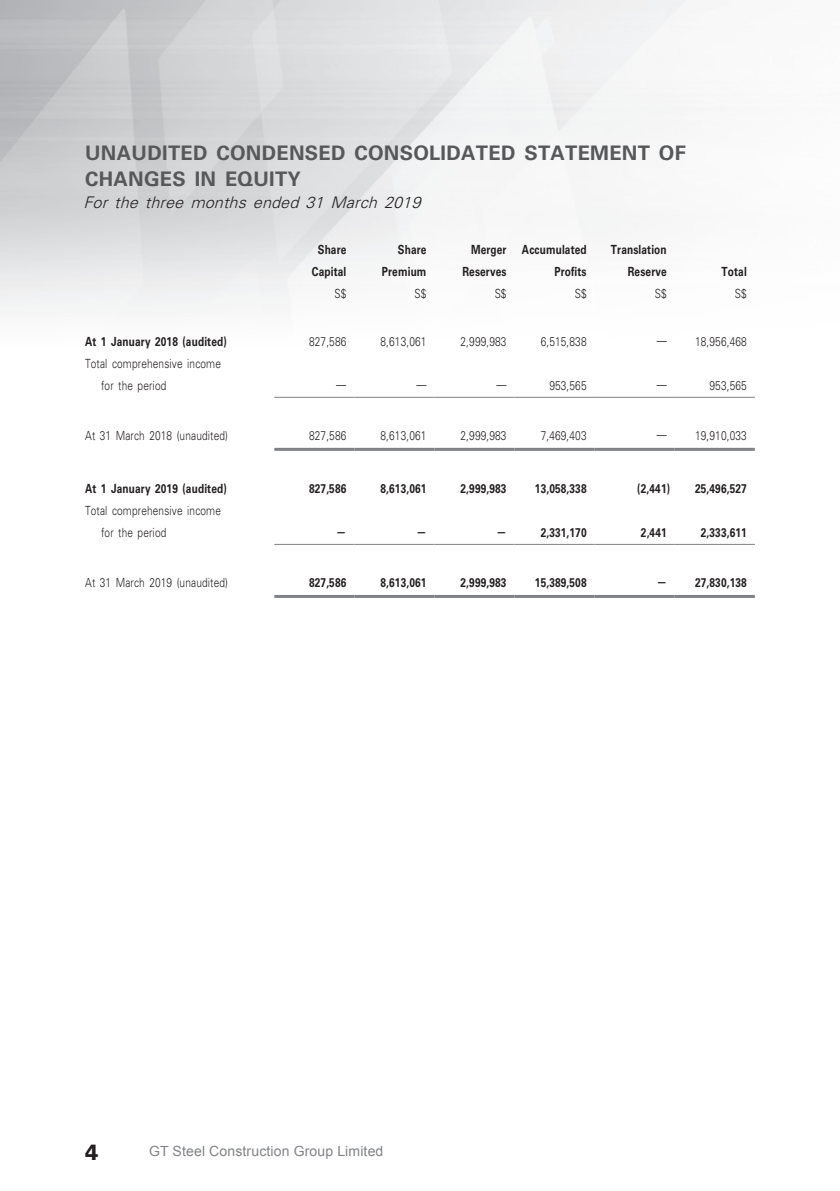
<style>
.page{position:relative;width:840px;height:1191px;background:#fff}
.page>*{position:absolute;margin:0;border:0;box-sizing:border-box;transform-origin:0 0}
.t1{font:900 22px "Univers LT Std";color:#231f20;scale:.9 1}
._03_H1{font:700 20px/26px "Univers LT Std";letter-spacing:.015em;color:#57585a}
._01_Body_Text{font:italic 300 16px "Univers LT Std";color:#231f20}
.t2{font:14px "Arial";letter-spacing:.01em;color:#808285}
._01_Body_Text-2{font:700 12.6px/22px "Univers LT Std";letter-spacing:.015em;color:#231f20;text-align:right;scale:.8 1}
._01_Body_Text-3{font:300 12.6px "Univers LT Std";letter-spacing:.015em;color:#231f20;scale:.8 1}
._15_Table_Stub{font:300 12.6px/22px "Univers LT Std";letter-spacing:.015em;color:#231f20;scale:.8 1}
._15_Table_Stub-2{font:700 12.6px "Univers LT Std";letter-spacing:.015em;color:#231f20;scale:.8 1}
</style>
<div class="page">
<hr style="left:274px;top:397px;width:80px;height:1px;background:#808285">
<hr style="left:354px;top:397px;width:80px;height:1px;background:#808285">
<hr style="left:434px;top:397px;width:80px;height:1px;background:#808285">
<hr style="left:514px;top:397px;width:80px;height:1px;background:#808285">
<hr style="left:594px;top:397px;width:80px;height:1px;background:#808285">
<hr style="left:674px;top:397px;width:80px;height:1px;background:#808285">
<hr style="left:274px;top:448px;width:80px;height:3px;background:#808285">
<hr style="left:354px;top:448px;width:80px;height:3px;background:#808285">
<hr style="left:434px;top:448px;width:80px;height:3px;background:#808285">
<hr style="left:514px;top:448px;width:80px;height:3px;background:#808285">
<hr style="left:594px;top:448px;width:80px;height:3px;background:#808285">
<hr style="left:674px;top:448px;width:80px;height:3px;background:#808285">
<hr style="left:274px;top:544px;width:80px;height:1px;background:#808285">
<hr style="left:354px;top:544px;width:80px;height:1px;background:#808285">
<hr style="left:434px;top:544px;width:80px;height:1px;background:#808285">
<hr style="left:514px;top:544px;width:80px;height:1px;background:#808285">
<hr style="left:594px;top:544px;width:80px;height:1px;background:#808285">
<hr style="left:674px;top:544px;width:80px;height:1px;background:#808285">
<hr style="left:274px;top:595px;width:80px;height:3px;background:#808285">
<hr style="left:354px;top:595px;width:80px;height:3px;background:#808285">
<hr style="left:434px;top:595px;width:80px;height:3px;background:#808285">
<hr style="left:514px;top:595px;width:80px;height:3px;background:#808285">
<hr style="left:594px;top:595px;width:80px;height:3px;background:#808285">
<hr style="left:674px;top:595px;width:80px;height:3px;background:#808285">
<p class="_03_H1" style="left:85px;top:140px;width:602px">UNAUDITED CONDENSED CONSOLIDATED STATEMENT OF<br>CHANGES IN EQUITY</p>
<p class="_01_Body_Text" style="left:83px;top:192px;width:343px">For the three months ended 31 March 2019</p>
<p class="_01_Body_Text-2" style="left:312px;top:239px;width:45px;text-align:center">Share<br>Capital</p>
<p class="_01_Body_Text-2" style="left:381px;top:239px;width:57px">Share<br>Premium</p>
<p class="_01_Body_Text-2" style="left:462px;top:239px;width:57px">Merger<br>Reserves</p>
<p class="_01_Body_Text-2" style="left:521px;top:239px;width:82px">Accumulated<br>Profits</p>
<p class="_01_Body_Text-2" style="left:610px;top:239px;width:71px">Translation<br>Reserve</p>
<p class="_01_Body_Text-2" style="left:721px;top:261px;width:33px">Total</p>
<p class="_01_Body_Text-3" style="left:334px;top:286px;width:16px">S$</p>
<p class="_01_Body_Text-3" style="left:414px;top:286px;width:16px">S$</p>
<p class="_01_Body_Text-3" style="left:494px;top:286px;width:16px">S$</p>
<p class="_01_Body_Text-3" style="left:574px;top:286px;width:16px">S$</p>
<p class="_01_Body_Text-3" style="left:654px;top:286px;width:16px">S$</p>
<p class="_01_Body_Text-3" style="left:734px;top:286px;width:16px">S$</p>
<p class="_15_Table_Stub-2" style="left:85px;top:334px;width:178px">At 1 January 2018 (audited)</p>
<p class="_01_Body_Text-3" style="left:309px;top:334px;width:48px">827,586</p>
<p class="_01_Body_Text-3" style="left:380px;top:334px;width:59px">8,613,061</p>
<p class="_01_Body_Text-3" style="left:460px;top:334px;width:59px">2,999,983</p>
<p class="_01_Body_Text-3" style="left:540px;top:334px;width:59px">6,515,838</p>
<p class="_01_Body_Text-3" style="left:656px;top:333px;width:14px">—</p>
<p class="_01_Body_Text-3" style="left:694px;top:334px;width:66px">18,956,468</p>
<p class="_15_Table_Stub" style="left:101px;top:353px;width:151px;text-indent:-16px">Total comprehensive income for the period</p>
<p class="_01_Body_Text-3" style="left:336px;top:377px;width:14px">—</p>
<p class="_01_Body_Text-3" style="left:416px;top:377px;width:14px">—</p>
<p class="_01_Body_Text-3" style="left:496px;top:377px;width:14px">—</p>
<p class="_01_Body_Text-3" style="left:549px;top:378px;width:48px">953,565</p>
<p class="_01_Body_Text-3" style="left:656px;top:377px;width:14px">—</p>
<p class="_01_Body_Text-3" style="left:709px;top:378px;width:48px">953,565</p>
<p class="_15_Table_Stub" style="left:85px;top:425px;width:180px">At 31 March 2018 (unaudited)</p>
<p class="_01_Body_Text-3" style="left:309px;top:428px;width:48px">827,586</p>
<p class="_01_Body_Text-3" style="left:380px;top:428px;width:59px">8,613,061</p>
<p class="_01_Body_Text-3" style="left:460px;top:428px;width:59px">2,999,983</p>
<p class="_01_Body_Text-3" style="left:540px;top:428px;width:59px">7,469,403</p>
<p class="_01_Body_Text-3" style="left:656px;top:427px;width:14px">—</p>
<p class="_01_Body_Text-3" style="left:694px;top:428px;width:66px">19,910,033</p>
<p class="_15_Table_Stub-2" style="left:85px;top:481px;width:178px">At 1 January 2019 (audited)</p>
<p class="_01_Body_Text-2" style="left:309px;top:478px;width:48px">827,586</p>
<p class="_01_Body_Text-2" style="left:380px;top:478px;width:59px">8,613,061</p>
<p class="_01_Body_Text-2" style="left:460px;top:478px;width:59px">2,999,983</p>
<p class="_01_Body_Text-2" style="left:534px;top:478px;width:66px">13,058,338</p>
<p class="_01_Body_Text-2" style="left:637px;top:478px;width:42px">(2,441)</p>
<p class="_01_Body_Text-2" style="left:694px;top:478px;width:66px">25,496,527</p>
<p class="_15_Table_Stub" style="left:101px;top:500px;width:151px;text-indent:-16px">Total comprehensive income for the period</p>
<p class="_01_Body_Text-2" style="left:336px;top:520px;width:14px">—</p>
<p class="_01_Body_Text-2" style="left:416px;top:520px;width:14px">—</p>
<p class="_01_Body_Text-2" style="left:496px;top:520px;width:14px">—</p>
<p class="_01_Body_Text-2" style="left:540px;top:522px;width:59px">2,331,170</p>
<p class="_01_Body_Text-2" style="left:640px;top:522px;width:34px">2,441</p>
<p class="_01_Body_Text-2" style="left:700px;top:522px;width:59px">2,333,611</p>
<p class="_15_Table_Stub" style="left:85px;top:572px;width:180px">At 31 March 2019 (unaudited)</p>
<p class="_01_Body_Text-2" style="left:309px;top:572px;width:48px">827,586</p>
<p class="_01_Body_Text-2" style="left:380px;top:572px;width:59px">8,613,061</p>
<p class="_01_Body_Text-2" style="left:460px;top:572px;width:59px">2,999,983</p>
<p class="_01_Body_Text-2" style="left:534px;top:572px;width:66px">15,389,508</p>
<p class="_01_Body_Text-2" style="left:656px;top:571px;width:14px">—</p>
<p class="_01_Body_Text-2" style="left:694px;top:572px;width:66px">27,830,138</p>
<h1 class="t1" style="left:85px;top:1137px;width:16px">4</h1>
<p class="t2" style="left:149px;top:1141px;width:236px">GT Steel Construction Group Limited</p>
</div>
